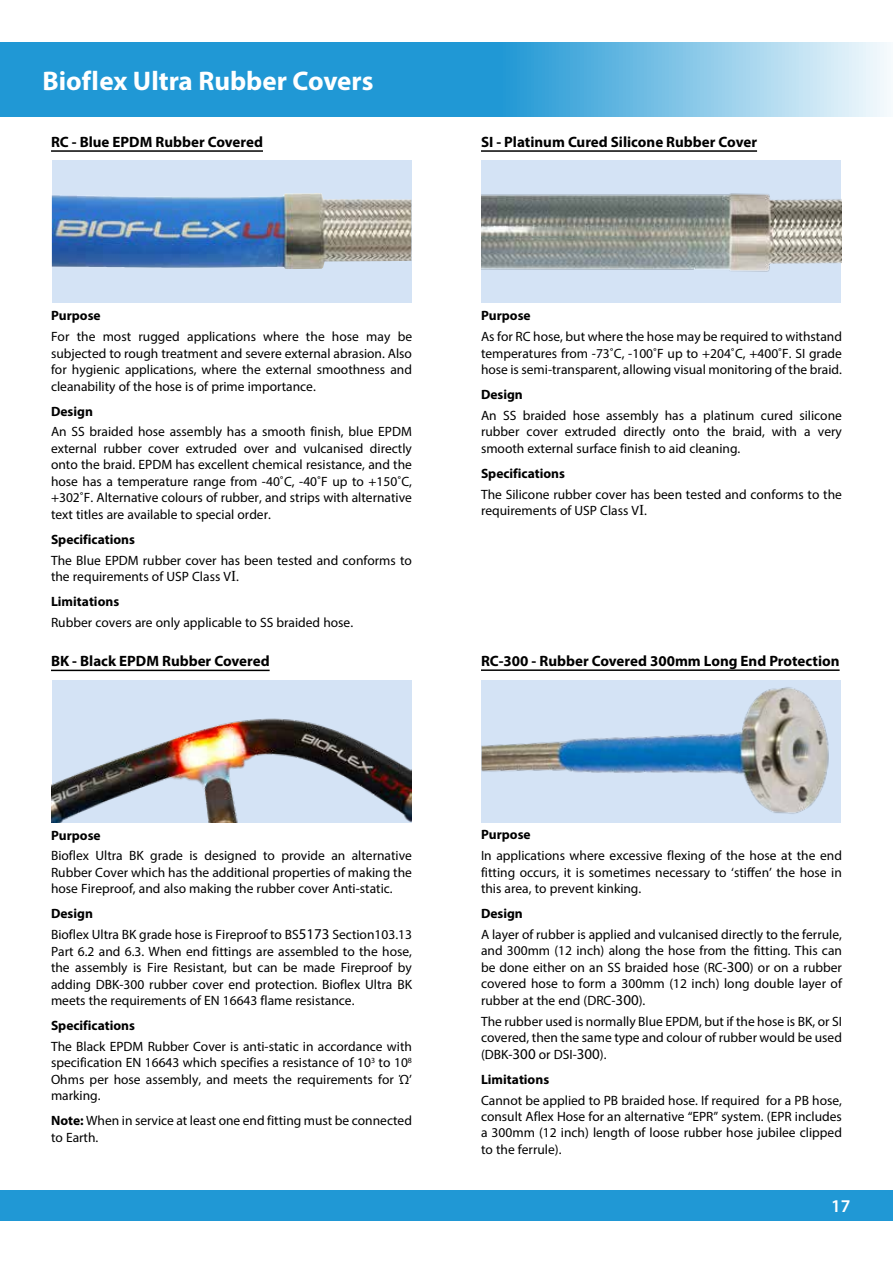
<style>
.page{position:relative;width:893px;height:1263px;background:#fff}
.page>*{position:absolute;margin:0;border:0;box-sizing:border-box;transform-origin:0 0}
.t1{font:700 27px "Myriad Pro";color:#fff}
.t2{font:600 18px "Myriad Pro";color:#fff}
.t3{font:700 15px "Myriad Pro";color:#000}
.t4{font:13.5px/16.5px "Myriad Pro";color:#000;text-align:justify}
.t5{font:700 13.5px "Myriad Pro";color:#000}
.s1{font-family:"Times New Roman";font-size:15px}
.s2{font-weight:700}
.s3{font-size:15px}
</style>
<div class="page">
<svg style="left:0;top:43px;width:887px;height:74px;background:#4eaddd"></svg>
<div style="left:0;top:1189px;width:893px;height:31px;background:#2098d5"></div>
<hr style="left:51px;top:150px;width:212px;height:2px;background:#000">
<hr style="left:51px;top:670px;width:219px;height:1px;background:#000">
<div style="left:52px;top:160px;width:359px;height:143px;background:#d4e3f5"></div>
<img style="left:52px;top:193px;width:359px;height:76px">
<img style="left:52px;top:680px;width:359px;height:142px">
<hr style="left:481px;top:150px;width:276px;height:2px;background:#000">
<hr style="left:481px;top:669px;width:359px;height:2px;background:#000">
<img style="left:482px;top:160px;width:359px;height:143px">
<img style="left:482px;top:680px;width:359px;height:142px">
<h1 class="t1" style="left:43px;top:63px;width:332px">Bioflex Ultra Rubber Covers</h1>
<p class="t3" style="left:51px;top:132px;width:213px">RC - Blue EPDM Rubber Covered</p>
<p class="t5" style="left:51px;top:307px;width:51px">Purpose</p>
<p class="t4" style="left:51px;top:328px;width:363px">For the most rugged applications where the hose may be subjected to rough treatment and severe external abrasion. Also for hygienic applications, where the external smoothness and cleanability of the hose is of prime importance.</p>
<p class="t5" style="left:51px;top:402px;width:43px">Design</p>
<p class="t4" style="left:51px;top:423px;width:362px">An SS braided hose assembly has a smooth finish, blue EPDM external rubber cover extruded over and vulcanised directly onto the braid. EPDM has excellent chemical resistance, and the hose has a temperature range from -40˚C, -40˚F up to +150˚C, +302˚F. Alternative colours of rubber, and strips with alternative text titles are available to special order.</p>
<p class="t5" style="left:51px;top:530px;width:86px">Specifications</p>
<p class="t4" style="left:51px;top:552px;width:362px">The Blue EPDM rubber cover has been tested and conforms to the requirements of USP Class V<span class="s1">I</span>.</p>
<p class="t5" style="left:51px;top:593px;width:70px">Limitations</p>
<p class="t4" style="left:51px;top:614px;width:304px">Rubber covers are only applicable to SS braided hose.</p>
<p class="t3" style="left:51px;top:651px;width:220px">BK - Black EPDM Rubber Covered</p>
<p class="t5" style="left:51px;top:826px;width:51px">Purpose</p>
<p class="t4" style="left:51px;top:847px;width:362px">Bioflex Ultra BK grade is designed to provide an alternative Rubber Cover which has the additional properties of making the hose Fireproof, and also making the rubber cover Anti-static.</p>
<p class="t4" style="left:51px;top:903px;width:362px;line-height:20.7px"><span class="s2">Design<br></span>Bioflex Ultra BK grade hose is Fireproof to BS<span class="s3">5173</span> Section103.13</p>
<p class="t4" style="left:51px;top:943px;width:362px">Part 6.2 and 6.3. When end fittings are assembled to the hose, the assembly is Fire Resistant, but can be made Fireproof by adding DBK-300 rubber cover end protection. Bioflex Ultra BK meets the requirements of EN 16643 flame resistance.</p>
<p class="t5" style="left:51px;top:1017px;width:86px">Specifications</p>
<p class="t4" style="left:51px;top:1038px;width:362px">The Black EPDM Rubber Cover is anti-static in accordance with specification EN 16643 which specifies a resistance of 10<sup>3</sup> to 10<sup>8<br></sup>Ohms per hose assembly, and meets the requirements for Ώ’ marking.</p>
<p class="t4" style="left:51px;top:1112px;width:362px"><span class="s2">Note:</span> When in service at least one end fitting must be connected to Earth.</p>
<p class="t3" style="left:481px;top:132px;width:278px">SI - Platinum Cured Silicone Rubber Cover</p>
<p class="t5" style="left:481px;top:307px;width:51px">Purpose</p>
<p class="t4" style="left:481px;top:328px;width:362px">As for RC hose, but where the hose may be required to withstand temperatures from -73˚C, -100˚F up to +204˚C, +400˚F. SI grade hose is semi-transparent, allowing visual monitoring of the braid.</p>
<p class="t5" style="left:481px;top:386px;width:43px">Design</p>
<p class="t4" style="left:481px;top:407px;width:362px">An SS braided hose assembly has a platinum cured silicone rubber cover extruded directly onto the braid, with a very smooth external surface finish to aid cleaning.</p>
<p class="t5" style="left:481px;top:464px;width:86px">Specifications</p>
<p class="t4" style="left:481px;top:486px;width:362px">The Silicone rubber cover has been tested and conforms to the requirements of USP Class V<span class="s1">I</span>.</p>
<p class="t3" style="left:481px;top:651px;width:360px">RC-300 - Rubber Covered 300mm Long End Protection</p>
<p class="t5" style="left:481px;top:826px;width:51px">Purpose</p>
<p class="t4" style="left:481px;top:847px;width:362px">In applications where excessive flexing of the hose at the end fitting occurs, it is sometimes necessary to ‘stiffen’ the hose in this area, to prevent kinking.</p>
<p class="t5" style="left:481px;top:905px;width:43px">Design</p>
<p class="t4" style="left:481px;top:926px;width:362px">A layer of rubber is applied and vulcanised directly to the ferrule, and 300mm (12 inch) along the hose from the fitting. This can be done either on an SS braided hose (RC-<span class="s3">300</span>) or on a rubber covered hose to form a 300mm (12 inch) long double layer of rubber at the end (DRC-<span class="s3">300</span>).</p>
<p class="t4" style="left:481px;top:1013px;width:362px">The rubber used is normally Blue EPDM, but if the hose is BK, or SI covered, then the same type and colour of rubber would be used (DBK-<span class="s3">300</span> or DSI-<span class="s3">300</span>).</p>
<p class="t5" style="left:481px;top:1070px;width:70px">Limitations</p>
<p class="t4" style="left:481px;top:1091px;width:362px">Cannot be applied to PB braided hose. If required for a PB hose, consult Aflex Hose for an alternative “EPR” system. (EPR includes a 300mm (12 inch) length of loose rubber hose jubilee clipped to the ferrule).</p>
<h2 class="t2" style="left:831px;top:1194px;width:21px">17</h2>
</div>
